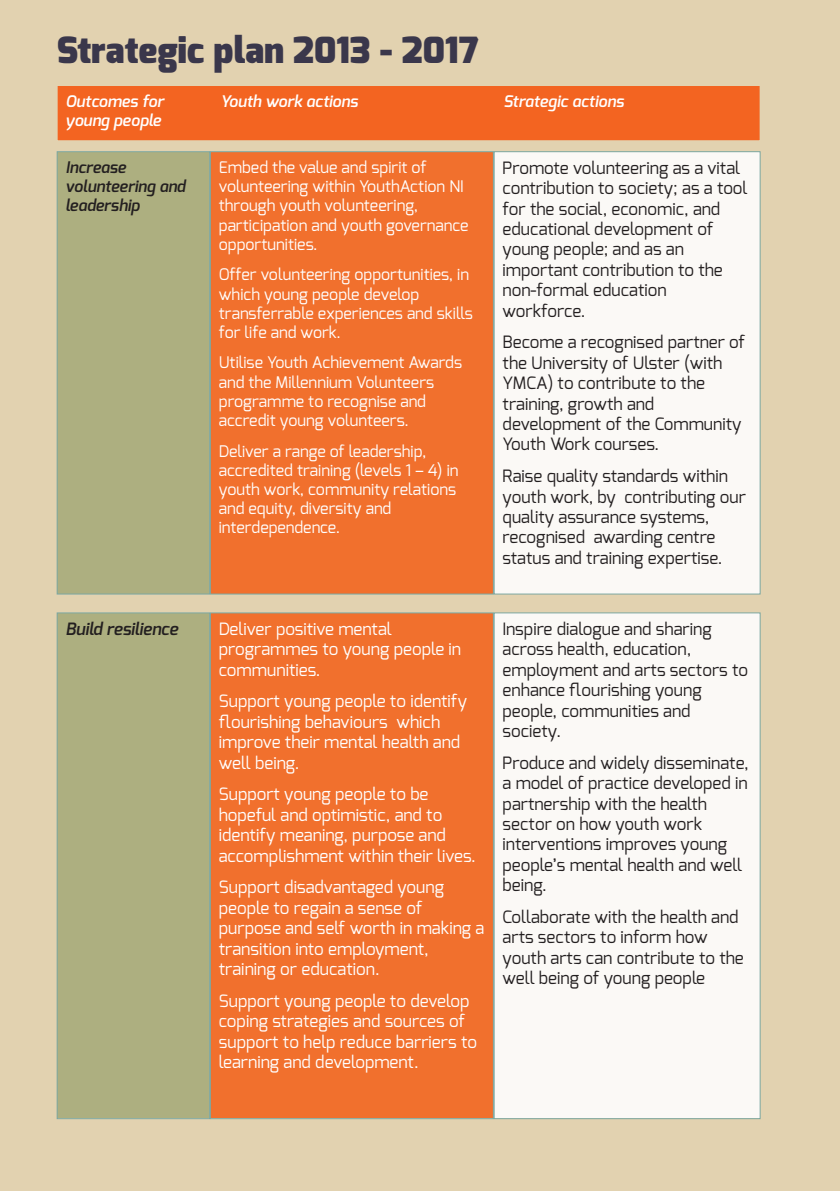
<style>
.page{position:relative;width:840px;height:1191px;background:#fff}
.page>*{position:absolute;margin:0;border:0;box-sizing:border-box;transform-origin:0 0}
.t1{font:900 36px "Exo";color:#3a374b}
.t2{font:17px/20.4px "Exo";color:#231f20}
.t3{font:17px/20.4px "Exo";color:#fff}
.t4{font:italic 600 17px "Exo";color:#231f20}
.t5{font:16px/19.2px "Exo";color:#fff}
.t6{font:italic 600 16px "Exo";color:#fff}
.t7{font:italic 600 16px/19.2px "Exo";color:#231f20}
</style>
<div class="page">
<div style="left:0;top:0;width:839px;height:1191px;background:#e2d2b0"></div>
<div style="left:57px;top:86px;width:702px;height:54px;background:#f36421"></div>
<div style="left:57px;top:85px;width:703px;height:56px;border:1px solid #e2d2b0"></div>
<div style="left:57px;top:152px;width:152px;height:441px;background:#adaf80"></div>
<div style="left:57px;top:151px;width:153px;height:443px;border:1px solid #7ca8a2"></div>
<div style="left:211px;top:152px;width:281px;height:441px;background:#f1702d"></div>
<div style="left:210px;top:151px;width:283px;height:443px;border:1px solid #7ca8a2"></div>
<div style="left:494px;top:152px;width:265px;height:441px;background:#fbf9f6"></div>
<div style="left:493px;top:151px;width:267px;height:443px;border:1px solid #7ca8a2"></div>
<div style="left:57px;top:613px;width:152px;height:505px;background:#adaf80"></div>
<div style="left:57px;top:612px;width:153px;height:507px;border:1px solid #7ca8a2"></div>
<div style="left:211px;top:613px;width:281px;height:505px;background:#f1702d"></div>
<div style="left:210px;top:612px;width:283px;height:507px;border:1px solid #7ca8a2"></div>
<div style="left:494px;top:613px;width:265px;height:505px;background:#fbf9f6"></div>
<div style="left:493px;top:612px;width:267px;height:507px;border:1px solid #7ca8a2"></div>
<h1 class="t1" style="left:57px;top:29px;width:423px">Strategic plan 2013 - 2017</h1>
<p class="t6" style="left:65px;top:94px;width:100px">Outcomes for</p>
<p class="t6" style="left:220px;top:94px;width:139px">Youth work actions</p>
<p class="t6" style="left:503px;top:94px;width:122px">Strategic actions</p>
<p class="t6" style="left:65px;top:113px;width:97px">young people</p>
<p class="t7" style="left:65px;top:159px;width:121px">Increase volunteering and leadership</p>
<p class="t5" style="left:219px;top:158px;width:251px">Embed the value and spirit of volunteering within YouthAction NI through youth volunteering, participation and youth governance opportunities.</p>
<p class="t5" style="left:219px;top:265px;width:256px">Offer volunteering opportunities, in which young people develop transferrable experiences and skills for life and work.</p>
<p class="t5" style="left:219px;top:353px;width:245px">Utilise Youth Achievement Awards and the Millennium Volunteers programme to recognise and accredit young volunteers.</p>
<p class="t5" style="left:219px;top:441px;width:241px">Deliver a range of leadership, accredited training (levels 1 – 4) in youth work, community relations and equity, diversity and interdependence.</p>
<p class="t2" style="left:502px;top:158px;width:246px">Promote volunteering as a vital contribution to society; as a tool for the social, economic, and educational development of young people; and as an important contribution to the non-formal education workforce.</p>
<p class="t2" style="left:502px;top:332px;width:244px">Become a recognised partner of the University of Ulster (with<br>YMCA) to contribute to the training, growth and development of the Community<br>Youth Work courses.</p>
<p class="t2" style="left:502px;top:466px;width:245px">Raise quality standards within youth work, by contributing our quality assurance systems, recognised awarding centre status and training expertise.</p>
<p class="t4" style="left:65px;top:621px;width:114px">Build resilience</p>
<p class="t3" style="left:219px;top:619px;width:244px">Deliver positive mental programmes to young people in communities.</p>
<p class="t3" style="left:219px;top:691px;width:250px">Support young people to identify flourishing behaviours which improve their mental health and well being.</p>
<p class="t3" style="left:219px;top:784px;width:258px">Support young people to be hopeful and optimistic, and to identify meaning, purpose and accomplishment within their lives.</p>
<p class="t3" style="left:219px;top:877px;width:267px">Support disadvantaged young people to regain a sense of purpose and self worth in making a transition into employment, training or education.</p>
<p class="t3" style="left:219px;top:990px;width:260px">Support young people to develop coping strategies and sources of support to help reduce barriers to learning and development.</p>
<p class="t2" style="left:502px;top:619px;width:247px">Inspire dialogue and sharing across health, education, employment and arts sectors to enhance flourishing young people, communities and society.</p>
<p class="t2" style="left:502px;top:752px;width:247px">Produce and widely disseminate, a model of practice developed in partnership with the health sector on how youth work interventions improves young people’s mental health and well being.</p>
<p class="t2" style="left:502px;top:906px;width:243px">Collaborate with the health and arts sectors to inform how youth arts can contribute to the well being of young people</p>
</div>
